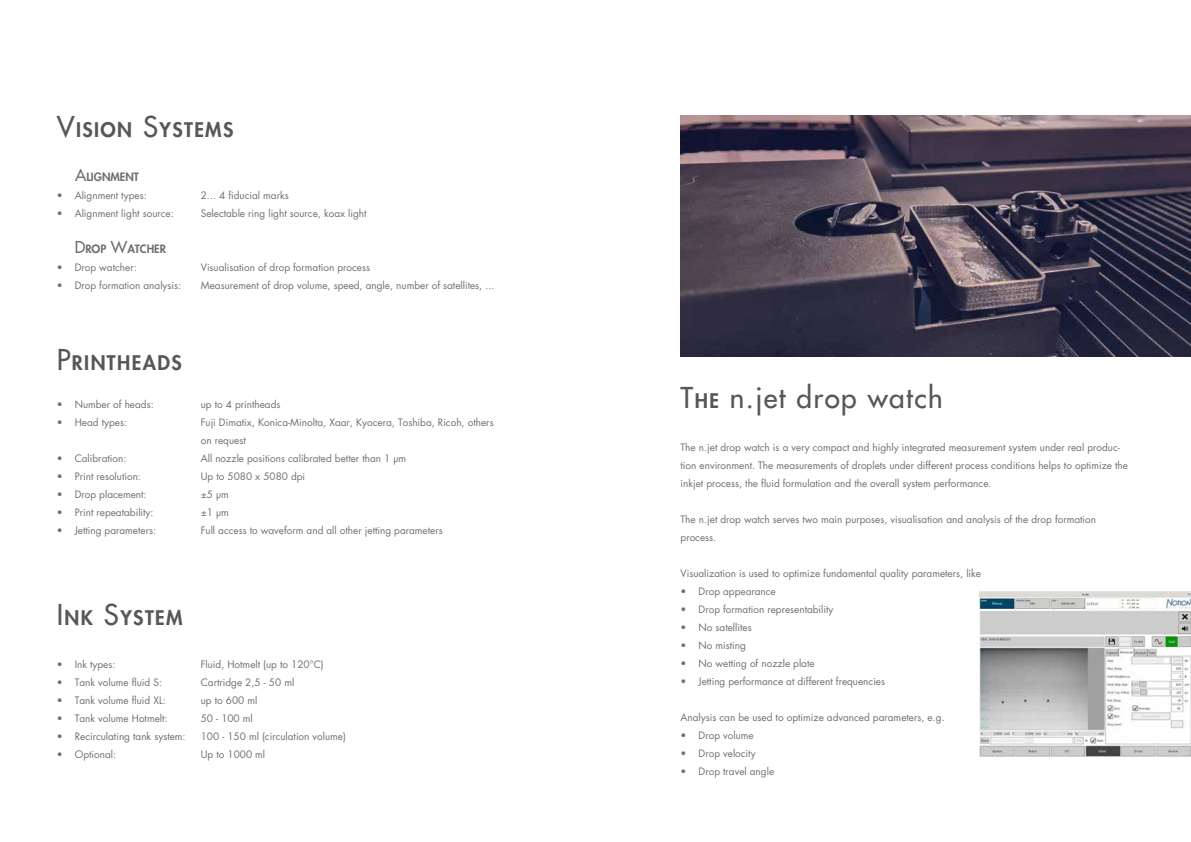
<style>
.page{position:relative;width:1191px;height:842px;background:#fff}
.page>*{position:absolute;margin:0;border:0;box-sizing:border-box;transform-origin:0 0}
.t1{font:28px "Futura";letter-spacing:.05em;color:#575756}
.t2{font:800 19.6px "Futura";letter-spacing:.07em;color:#575756}
.t3{font:800 11.2px "Futura";color:#706f6f}
.t4{font:10px/18px "Futura";color:#706f6f}
.s1{font-weight:400;font-size:28px}
.s2{font-weight:400;font-size:16px}
.s3{font-style:inherit}
.s4{font-weight:800;font-size:19.6px}
</style>
<div class="page">
<img style="left:681px;top:116px;width:510px;height:241px">
<img style="left:979px;top:591px;width:212px;height:166px">
<h2 class="t2" style="left:57px;top:117px;width:178px"><span class="s1">V</span>ISION <span class="s1">S</span>YSTEMS</h2>
<p class="t3" style="left:75px;top:170px;width:65px"><span class="s2">A</span>LIGNMENT</p>
<p class="t4" style="left:57px;top:186px;width:91px">• Alignment types:</p>
<p class="t4" style="left:201px;top:186px;width:89px">2... 4 fiducial marks</p>
<p class="t4" style="left:57px;top:204px;width:119px">• Alignment light source:</p>
<p class="t4" style="left:201px;top:204px;width:167px">Selectable ring light source, koax light</p>
<p class="t3" style="left:75px;top:242px;width:93px"><span class="s2">D</span>ROP <span class="s2">W</span>ATCHER</p>
<p class="t4" style="left:57px;top:258px;width:82px">• Drop watcher:</p>
<p class="t4" style="left:201px;top:258px;width:171px">Visualisation of drop formation process</p>
<p class="t4" style="left:57px;top:276px;width:126px">• Drop formation analysis:</p>
<p class="t4" style="left:201px;top:276px;width:295px">Measurement of drop volume, speed, angle, number of satellites, ...</p>
<h2 class="t2" style="left:57px;top:350px;width:127px"><span class="s1">P</span>RINTHEADS</h2>
<p class="t4" style="left:57px;top:395px;width:99px">• Number of heads:</p>
<p class="t4" style="left:201px;top:395px;width:81px">up to 4 printheads</p>
<p class="t4" style="left:57px;top:413px;width:72px">• Head types:</p>
<p class="t4" style="left:201px;top:413px;width:294px">Fuji Dimatix, Konica-Minolta, Xaar, Kyocera, Toshiba, Ricoh, others on request</p>
<p class="t4" style="left:57px;top:449px;width:71px">• Calibration:</p>
<p class="t4" style="left:201px;top:449px;width:207px">All nozzle positions calibrated better than 1 µm</p>
<p class="t4" style="left:57px;top:467px;width:86px">• Print resolution:</p>
<p class="t4" style="left:201px;top:467px;width:106px">Up to 5080 x 5080 dpi</p>
<p class="t4" style="left:57px;top:485px;width:91px">• Drop placement:</p>
<p class="t4" style="left:201px;top:485px;width:30px">±5 µm</p>
<p class="t4" style="left:57px;top:503px;width:98px">• Print repeatability:</p>
<p class="t4" style="left:201px;top:503px;width:30px">±1 µm</p>
<p class="t4" style="left:57px;top:521px;width:101px">• Jetting parameters:</p>
<p class="t4" style="left:201px;top:521px;width:243px">Full access to waveform and all other jetting parameters</p>
<h2 class="t2" style="left:57px;top:605px;width:127px"><span class="s1">I</span>NK <span class="s1">S</span>YSTEM</h2>
<p class="t4" style="left:57px;top:655px;width:60px">• Ink types:</p>
<p class="t4" style="left:201px;top:655px;width:124px">Fluid, Hotmelt (up to 120°C)</p>
<p class="t4" style="left:57px;top:673px;width:107px">• Tank volume fluid S:</p>
<p class="t4" style="left:201px;top:673px;width:95px">Cartridge 2,5 - 50 ml</p>
<p class="t4" style="left:57px;top:691px;width:111px">• Tank volume fluid XL:</p>
<p class="t4" style="left:201px;top:691px;width:58px">up to 600 ml</p>
<p class="t4" style="left:57px;top:709px;width:112px">• Tank volume Hotmelt:</p>
<p class="t4" style="left:201px;top:709px;width:54px">50 - 100 ml</p>
<p class="t4" style="left:57px;top:727px;width:130px">• Recirculating tank system:</p>
<p class="t4" style="left:201px;top:727px;width:147px">100 - 150 ml (circulation volume)</p>
<p class="t4" style="left:57px;top:745px;width:61px">• Optional:</p>
<p class="t4" style="left:201px;top:745px;width:66px">Up to 1000 ml</p>
<h1 class="t1" style="left:680px;top:380px;width:264px"><span class="s3">T</span><span class="s4">HE</span> n.jet drop watch</h1>
<p class="t4" style="left:680px;top:438px;width:449px">The n.jet drop watch is a very compact and highly integrated measurement system under real produc&shy;tion environment. The measurements of droplets under different process conditions helps to optimize the inkjet process, the fluid formulation and the overall system performance.</p>
<p class="t4" style="left:680px;top:510px;width:417px">The n.jet drop watch serves two main purposes, visualisation and analysis of the drop formation process.</p>
<p class="t4" style="left:680px;top:564px;width:302px">Visualization is used to optimize fundamental quality parameters, like</p>
<p class="t4" style="left:680px;top:582px;width:97px">• Drop appearance</p>
<p class="t4" style="left:680px;top:600px;width:154px">• Drop formation representability</p>
<p class="t4" style="left:680px;top:618px;width:73px">• No satellites</p>
<p class="t4" style="left:680px;top:636px;width:67px">• No misting</p>
<p class="t4" style="left:680px;top:654px;width:136px">• No wetting of nozzle plate</p>
<p class="t4" style="left:680px;top:672px;width:206px">• Jetting performance at different frequencies</p>
<p class="t4" style="left:680px;top:708px;width:266px">Analysis can be used to optimize advanced parameters, e.g.</p>
<p class="t4" style="left:680px;top:726px;width:75px">• Drop volume</p>
<p class="t4" style="left:680px;top:744px;width:77px">• Drop velocity</p>
<p class="t4" style="left:680px;top:762px;width:95px">• Drop travel angle</p>
</div>
